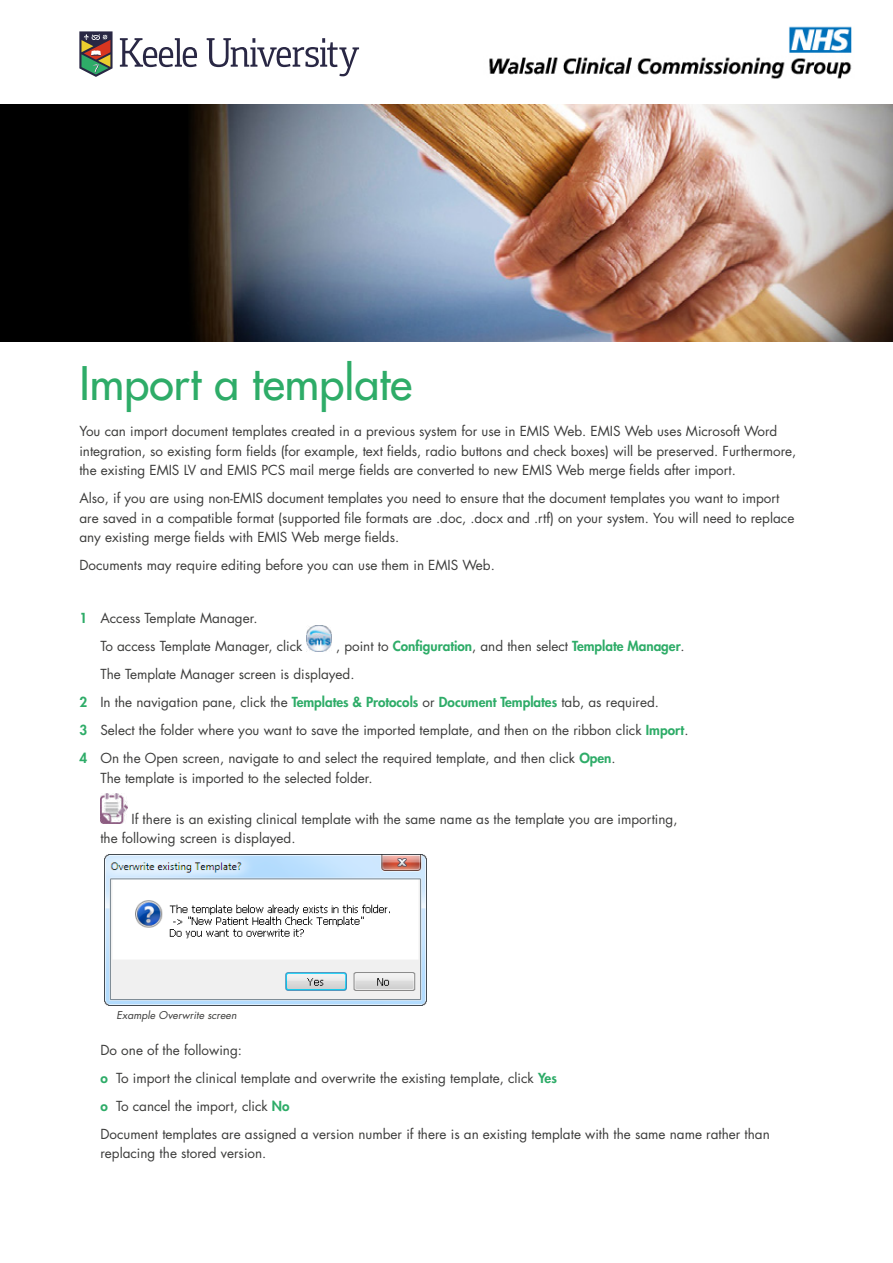
<style>
.page{position:relative;width:893px;height:1263px;background:#fff}
.page>*{position:absolute;margin:0;border:0;box-sizing:border-box;transform-origin:0 0}
.t1{font:500 45px "Futura Std";color:#2eac68}
.t2{font:13.5px/19.5px "Futura Std";color:#3c3c3b}
.t3{font:800 13.5px "Futura Std";color:#2eac68}
.t4{font:italic 10.5px "Futura Std";color:#3c3c3b}
.s1{font-weight:800;color:#2eac68}
.s2{font-weight:400;color:#3c3c3b}
</style>
<div class="page">
<div style="left:0;top:104px;width:893px;height:237px;background:#000"></div>
<img style="left:190px;top:104px;width:703px;height:237px">
<img style="left:307px;top:626px;width:25px;height:25px">
<img style="left:100px;top:794px;width:27px;height:30px">
<img style="left:105px;top:854px;width:321px;height:151px">
<svg style="left:120px;top:38px;width:77px;height:29px"></svg>
<svg style="left:207px;top:38px;width:152px;height:38px"></svg>
<svg style="left:79px;top:31px;width:34px;height:46px;background:#7a7565"></svg>
<img style="left:489px;top:26px;width:363px;height:53px">
<h1 class="t1" style="left:79px;top:355px;width:334px">Import a template</h1>
<p class="t2" style="left:79px;top:422px;width:718px">You can import document templates created in a previous system for use in EMIS Web. EMIS Web uses Microsoft Word integration, so existing form fields (for example, text fields, radio buttons and check boxes) will be preserved. Furthermore, the existing EMIS LV and EMIS PCS mail merge fields are converted to new EMIS Web merge fields after import.</p>
<p class="t2" style="left:79px;top:489px;width:716px">Also, if you are using non-EMIS document templates you need to ensure that the document templates you want to import are saved in a compatible format (supported file formats are .doc, .docx and .rtf) on your system. You will need to replace any existing merge fields with EMIS Web merge fields.</p>
<p class="t2" style="left:79px;top:556px;width:417px">Documents may require editing before you can use them in EMIS Web.</p>
<p class="t2" style="left:100px;top:604px;width:204px;line-height:28px;text-indent:-21px"><span class="s1">1</span> Access Template Manager.<br>To access Template Manager, click</p>
<p class="t3" style="left:336px;top:638px;width:350px"><span class="s2">, point to</span> Configuration<span class="s2">, and then select</span> Template Manager<span class="s2">.</span></p>
<p class="t2" style="left:100px;top:664px;width:256px">The Template Manager screen is displayed.</p>
<p class="t2" style="left:79px;top:692px;width:581px"><span class="s1">2</span> In the navigation pane, click the <span class="s1">Templates &amp; Protocols</span> or <span class="s1">Document Templates</span> tab, as required.</p>
<p class="t2" style="left:79px;top:720px;width:611px"><span class="s1">3</span> Select the folder where you want to save the imported template, and then on the ribbon click <span class="s1">Import</span>.</p>
<p class="t2" style="left:79px;top:748px;width:538px"><span class="s1">4</span> On the Open screen, navigate to and select the required template, and then click <span class="s1">Open</span>.</p>
<p class="t2" style="left:100px;top:768px;width:274px">The template is imported to the selected folder.</p>
<p class="t2" style="left:100px;top:809px;width:579px;text-indent:31px">If there is an existing clinical template with the same name as the template you are importing, the following screen is displayed.</p>
<p class="t4" style="left:117px;top:1009px;width:121px">Example Overwrite screen</p>
<p class="t2" style="left:100px;top:1036px;width:671px;line-height:28px">Do one of the following:<br><span class="s1">o</span> To import the clinical template and overwrite the existing template, click <span class="s1">Yes<br>o</span> To cancel the import, click <span class="s1">No<br></span>Document templates are assigned a version number if there is an existing template with the same name rather than</p>
<p class="t2" style="left:100px;top:1144px;width:168px">replacing the stored version.</p>
</div>
